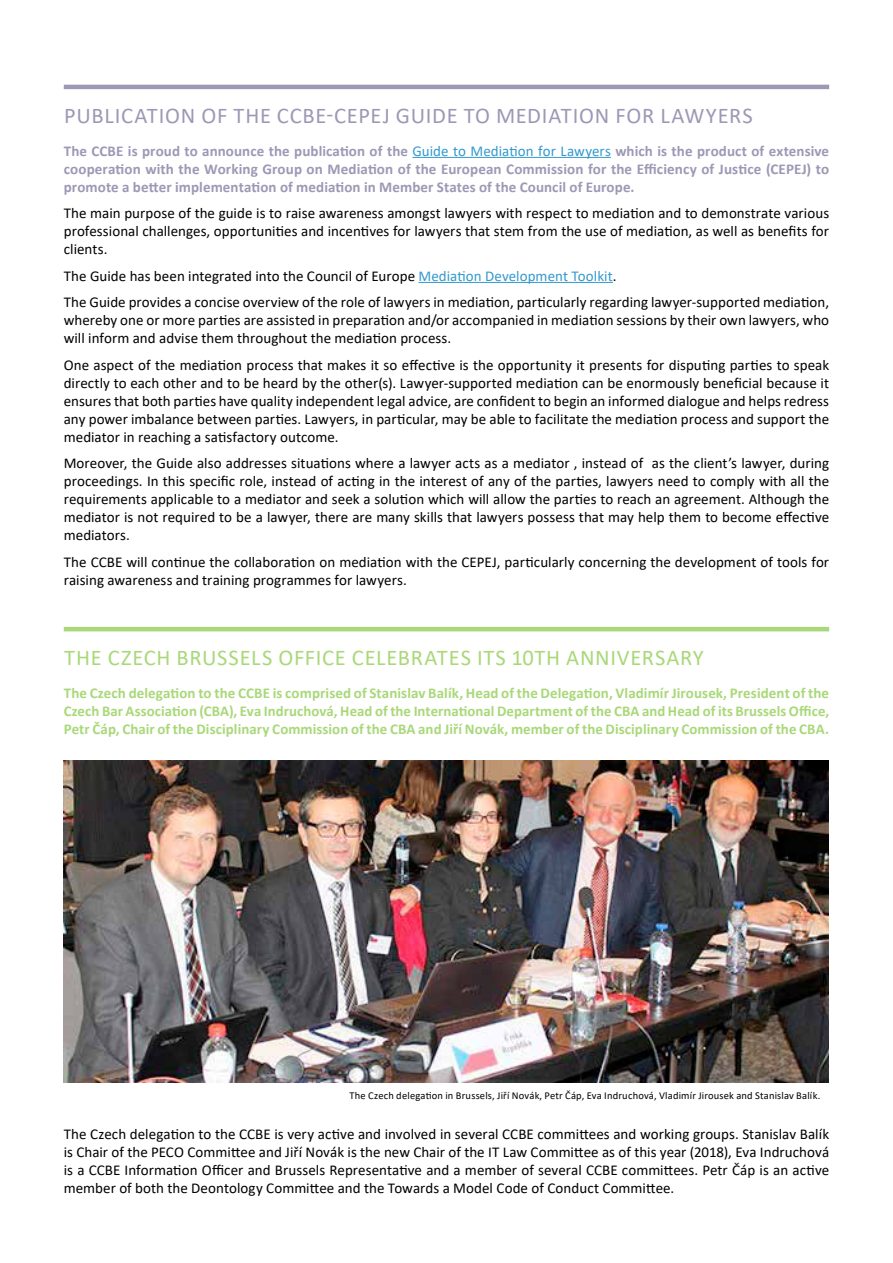
<style>
.page{position:relative;width:893px;height:1263px;background:#fff}
.page>*{position:absolute;margin:0;border:0;box-sizing:border-box;transform-origin:0 0}
.t1{font:22.5px "Calibri";letter-spacing:.035em;color:#9d98b5}
.t2{font:22.5px "Calibri";letter-spacing:.035em;color:#a9d879}
.t3{font:15px/18px "Calibri";letter-spacing:.005em;color:#000;text-align:justify}
.t4{font:700 15px/18px "Calibri";letter-spacing:.005em;color:#a9d879;text-align:justify}
.t5{font:700 15px/18px "Calibri";letter-spacing:.005em;color:#9d98b5;text-align:justify}
.t6{font:10.5px "Calibri";letter-spacing:.015em;color:#000}
.s1{font-weight:400;color:#39c}
.s2{color:#39c}
</style>
<div class="page">
<hr style="left:412px;top:157px;width:199px;height:1px;background:#39c">
<hr style="left:418px;top:282px;width:195px;height:1px;background:#39c">
<img style="left:64px;top:760px;width:765px;height:323px">
<hr style="left:64px;top:85px;width:765px;height:4px;background:#9d98b5">
<hr style="left:64px;top:627px;width:765px;height:4px;background:#a9d879">
<h1 class="t1" style="left:64px;top:100px;width:690px">PUBLICATION OF THE CCBE-CEPEJ GUIDE TO MEDIATION FOR LAWYERS</h1>
<p class="t5" style="left:64px;top:142px;width:767px">The CCBE is proud to announce the publication of the <span class="s1">Guide to Mediation for Lawyers</span> which is the product of extensive cooperation with the Working Group on Mediation of the European Commission for the Efficiency of Justice (CEPEJ) to promote a better implementation of mediation in Member States of the Council of Europe.</p>
<p class="t3" style="left:64px;top:204px;width:767px">The main purpose of the guide is to raise awareness amongst lawyers with respect to mediation and to demonstrate various professional challenges, opportunities and incentives for lawyers that stem from the use of mediation, as well as benefits for clients.</p>
<p class="t3" style="left:64px;top:262px;width:767px;line-height:26.5px">The Guide has been integrated into the Council of Europe <span class="s2">Mediation Development Toolkit</span>.<br>The Guide provides a concise overview of the role of lawyers in mediation, particularly regarding lawyer-supported mediation,</p>
<p class="t3" style="left:64px;top:311px;width:767px">whereby one or more parties are assisted in preparation and/or accompanied in mediation sessions by their own lawyers, who will inform and advise them throughout the mediation process.</p>
<p class="t3" style="left:64px;top:355px;width:767px">One aspect of the mediation process that makes it so effective is the opportunity it presents for disputing parties to speak directly to each other and to be heard by the other(s). Lawyer-supported mediation can be enormously beneficial because it ensures that both parties have quality independent legal advice, are confident to begin an informed dialogue and helps redress any power imbalance between parties. Lawyers, in particular, may be able to facilitate the mediation process and support the mediator in reaching a satisfactory outcome.</p>
<p class="t3" style="left:64px;top:454px;width:767px">Moreover, the Guide also addresses situations where a lawyer acts as a mediator , instead of as the client’s lawyer, during proceedings. In this specific role, instead of acting in the interest of any of the parties, lawyers need to comply with all the requirements applicable to a mediator and seek a solution which will allow the parties to reach an agreement. Although the mediator is not required to be a lawyer, there are many skills that lawyers possess that may help them to become effective mediators.</p>
<p class="t3" style="left:64px;top:552px;width:767px">The CCBE will continue the collaboration on mediation with the CEPEJ, particularly concerning the development of tools for raising awareness and training programmes for lawyers.</p>
<h1 class="t2" style="left:64px;top:642px;width:641px">THE CZECH BRUSSELS OFFICE CELEBRATES ITS 10TH ANNIVERSARY</h1>
<p class="t4" style="left:64px;top:684px;width:767px">The Czech delegation to the CCBE is comprised of Stanislav Balík, Head of the Delegation, Vladimír Jirousek, President of the Czech Bar Association (CBA), Eva Indruchová, Head of the International Department of the CBA and Head of its Brussels Office, Petr Čáp, Chair of the Disciplinary Commission of the CBA and Jiří Novák, member of the Disciplinary Commission of the CBA.</p>
<p class="t6" style="left:350px;top:1088px;width:472px">The Czech delegation in Brussels, Jiří Novák, Petr Čáp, Eva Indruchová, Vladimír Jirousek and Stanislav Balík.</p>
<p class="t3" style="left:64px;top:1124px;width:767px">The Czech delegation to the CCBE is very active and involved in several CCBE committees and working groups. Stanislav Balík is Chair of the PECO Committee and Jiří Novák is the new Chair of the IT Law Committee as of this year (2018), Eva Indruchová is a CCBE Information Officer and Brussels Representative and a member of several CCBE committees. Petr Čáp is an active member of both the Deontology Committee and the Towards a Model Code of Conduct Committee.</p>
</div>
